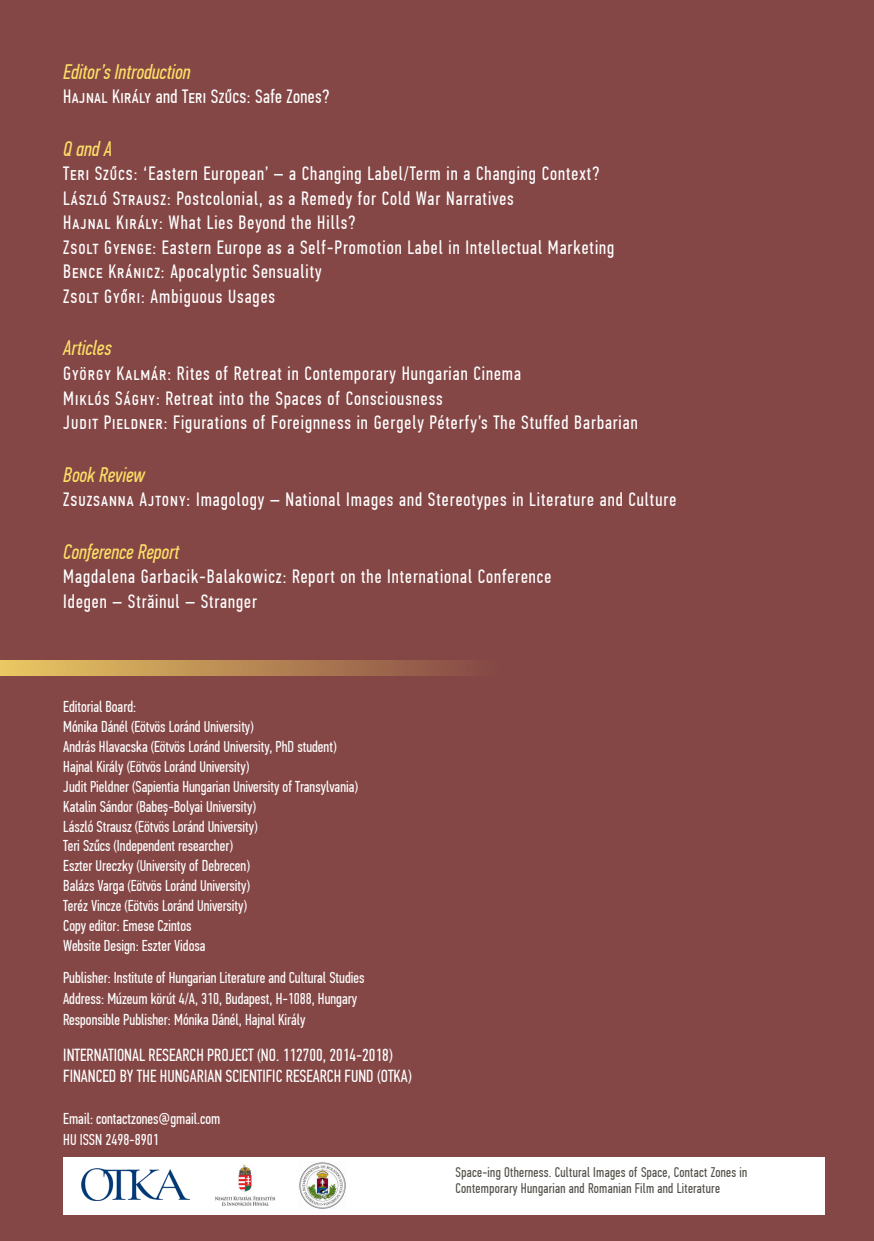
<style>
.page{position:relative;width:874px;height:1241px;background:#fff}
.page>*{position:absolute;margin:0;border:0;box-sizing:border-box;transform-origin:0 0}
.t1{font:italic 21px "PF Din Text Comp Pro";color:#fcde67}
.t2{font:19.25px "PF Din Text Comp Pro";letter-spacing:.05em;color:#fff}
.t3{font:19.25px "PF Din Text Comp Pro";letter-spacing:.02em;color:#fff}
.t4{font:17.5px "PF Din Text Comp Pro";color:#fff}
.t5{font:15.75px "PF Din Text Comp Pro";color:#fff}
.t6{font:14px "PF Din Text Comp Pro";letter-spacing:.02em;color:#514f47}
</style>
<div class="page">
<div style="left:0;top:0;width:873px;height:1240px;background:#844746"></div>
<div style="left:63px;top:1156px;width:761px;height:58px;background:#fff"></div>
<img style="left:215px;top:1164px;width:60px;height:42px">
<img style="left:81px;top:1168px;width:108px;height:32px">
<img style="left:299px;top:1162px;width:47px;height:47px">
<svg style="left:0;top:660px;width:460px;height:15px;background:#bb8c54"></svg>
<p class="t1" style="left:63px;top:60px;width:128px">Editor’s Introduction</p>
<p class="t3" style="left:63px;top:86px;width:267px">Hajnal Király and Teri Szűcs: Safe Zones?</p>
<p class="t1" style="left:63px;top:137px;width:50px">Q and A</p>
<p class="t2" style="left:63px;top:163px;width:537px">Teri Szűcs: ‘Eastern European’ – a Changing Label/Term in a Changing Context?</p>
<p class="t2" style="left:63px;top:187px;width:451px">László Strausz: Postcolonial, as a Remedy for Cold War Narratives</p>
<p class="t2" style="left:63px;top:212px;width:293px">Hajnal Király: What Lies Beyond the Hills?</p>
<p class="t2" style="left:63px;top:236px;width:552px">Zsolt Gyenge: Eastern Europe as a Self-Promotion Label in Intellectual Marketing</p>
<p class="t2" style="left:63px;top:261px;width:260px">Bence Kránicz: Apocalyptic Sensuality</p>
<p class="t2" style="left:63px;top:285px;width:213px">Zsolt Győri: Ambiguous Usages</p>
<p class="t1" style="left:63px;top:336px;width:50px">Articles</p>
<p class="t2" style="left:63px;top:362px;width:459px">György Kalmár: Rites of Retreat in Contemporary Hungarian Cinema</p>
<p class="t2" style="left:63px;top:387px;width:381px">Miklós Sághy: Retreat into the Spaces of Consciousness</p>
<p class="t2" style="left:63px;top:411px;width:575px">Judit Pieldner: Figurations of Foreignness in Gergely Péterfy’s The Stuffed Barbarian</p>
<p class="t1" style="left:63px;top:462px;width:83px">Book Review</p>
<p class="t2" style="left:63px;top:488px;width:614px">Zsuzsanna Ajtony: Imagology – National Images and Stereotypes in Literature and Culture</p>
<p class="t1" style="left:63px;top:539px;width:117px">Conference Report</p>
<p class="t2" style="left:63px;top:565px;width:489px">Magdalena Garbacik-Balakowicz: Report on the International Conference</p>
<p class="t2" style="left:63px;top:590px;width:195px">Idegen – Străinul – Stranger</p>
<p class="t5" style="left:63px;top:697px;width:74px">Editorial Board:</p>
<p class="t5" style="left:63px;top:717px;width:192px">Mónika Dánél (Eötvös Loránd University)</p>
<p class="t5" style="left:63px;top:737px;width:274px">András Hlavacska (Eötvös Loránd University, PhD student)</p>
<p class="t5" style="left:63px;top:757px;width:187px">Hajnal Király (Eötvös Loránd University)</p>
<p class="t5" style="left:63px;top:777px;width:296px">Judit Pieldner (Sapientia Hungarian University of Transylvania)</p>
<p class="t5" style="left:63px;top:797px;width:194px">Katalin Sándor (Babeș-Bolyai University)</p>
<p class="t5" style="left:63px;top:817px;width:195px">László Strausz (Eötvös Loránd University)</p>
<p class="t5" style="left:63px;top:837px;width:171px">Teri Szűcs (Independent researcher)</p>
<p class="t5" style="left:63px;top:856px;width:188px">Eszter Ureczky (University of Debrecen)</p>
<p class="t5" style="left:63px;top:876px;width:188px">Balázs Varga (Eötvös Loránd University)</p>
<p class="t5" style="left:63px;top:896px;width:185px">Teréz Vincze (Eötvös Loránd University)</p>
<p class="t5" style="left:63px;top:916px;width:130px">Copy editor: Emese Czintos</p>
<p class="t5" style="left:63px;top:936px;width:144px">Website Design: Eszter Vidosa</p>
<p class="t5" style="left:63px;top:968px;width:303px">Publisher: Institute of Hungarian Literature and Cultural Studies</p>
<p class="t5" style="left:63px;top:989px;width:295px">Address: Múzeum körút 4/A, 310, Budapest, H-1088, Hungary</p>
<p class="t5" style="left:63px;top:1010px;width:243px">Responsible Publisher: Mónika Dánél, Hajnal Király</p>
<p class="t4" style="left:63px;top:1045px;width:330px">INTERNATIONAL RESEARCH PROJECT (NO. 112700, 2014-2018)</p>
<p class="t4" style="left:63px;top:1066px;width:349px">FINANCED BY THE HUNGARIAN SCIENTIFIC RESEARCH FUND (OTKA)</p>
<p class="t5" style="left:63px;top:1109px;width:159px">Email: contactzones@gmail.com</p>
<p class="t5" style="left:63px;top:1130px;width:97px">HU ISSN 2498-8901</p>
<p class="t6" style="left:455px;top:1163px;width:293px">Space-ing Otherness. Cultural Images of Space, Contact Zones in</p>
<p class="t6" style="left:455px;top:1180px;width:266px">Contemporary Hungarian and Romanian Film and Literature</p>
</div>
